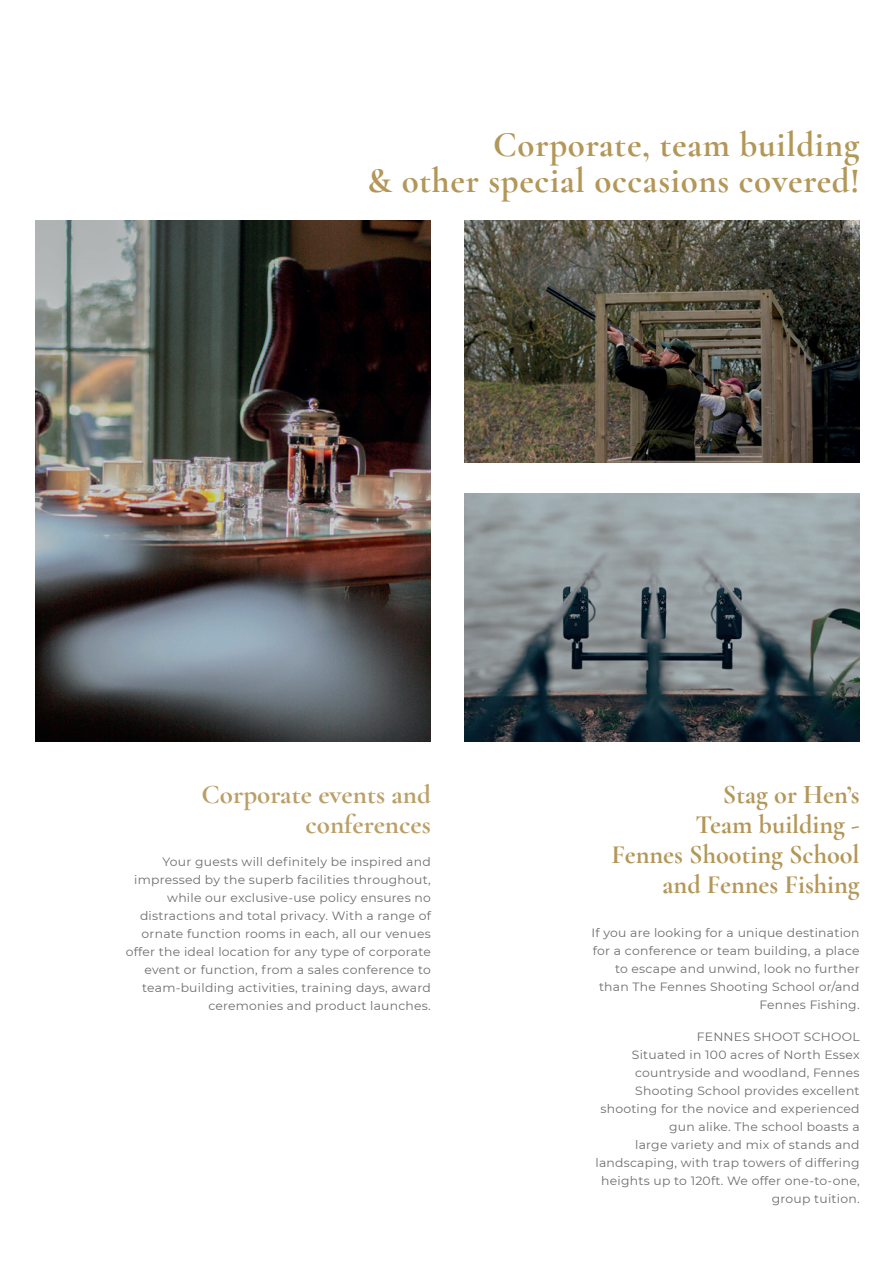
<style>
.page{position:relative;width:893px;height:1263px;background:#fff}
.page>*{position:absolute;margin:0;border:0;box-sizing:border-box;transform-origin:0 0}
.t1{font:700 36px/36px "Cormorant Garamond";letter-spacing:.02em;color:#b39758;text-align:right}
.t2{font:700 27px/30px "Cormorant Garamond";color:#b39758;text-align:right}
.t3{font:700 27px/30px "Cormorant Garamond";color:#ba9f67;text-align:right}
.t4{font:12px/18px "Montserrat";letter-spacing:.02em;color:#6c6d70;text-align:right}
</style>
<div class="page">
<img style="left:465px;top:220px;width:395px;height:243px">
<img style="left:465px;top:493px;width:395px;height:249px">
<img style="left:36px;top:220px;width:395px;height:522px">
<h1 class="t1" style="left:367px;top:126px;width:494px">Corporate, team building<br>&amp; other special occasions covered!</h1>
<h2 class="t3" style="left:202px;top:779px;width:231px">Corporate events and conferences</h2>
<p class="t4" style="left:126px;top:852px;width:307px">Your guests will definitely be inspired and impressed by the superb facilities throughout, while our exclusive-use policy ensures no distractions and total privacy. With a range of ornate function rooms in each, all our venues offer the ideal location for any type of corporate event or function, from a sales conference to team-building activities, training days, award ceremonies and product launches.</p>
<h2 class="t2" style="left:612px;top:779px;width:250px">Stag or Hen’s<br>Team building -<br>Fennes Shooting School and Fennes Fishing</h2>
<p class="t4" style="left:592px;top:923px;width:270px">If you are looking for a unique destination for a conference or team building, a place to escape and unwind, look no further than The Fennes Shooting School or/and Fennes Fishing.</p>
<p class="t4" style="left:595px;top:1028px;width:266px">FENNES SHOOT SCHOOL<br>Situated in 100 acres of North Essex countryside and woodland, Fennes Shooting School provides excellent shooting for the novice and experienced gun alike. The school boasts a<br>large variety and mix of stands and landscaping, with trap towers of differing heights up to 120ft. We offer one-to-one, group tuition.</p>
</div>
